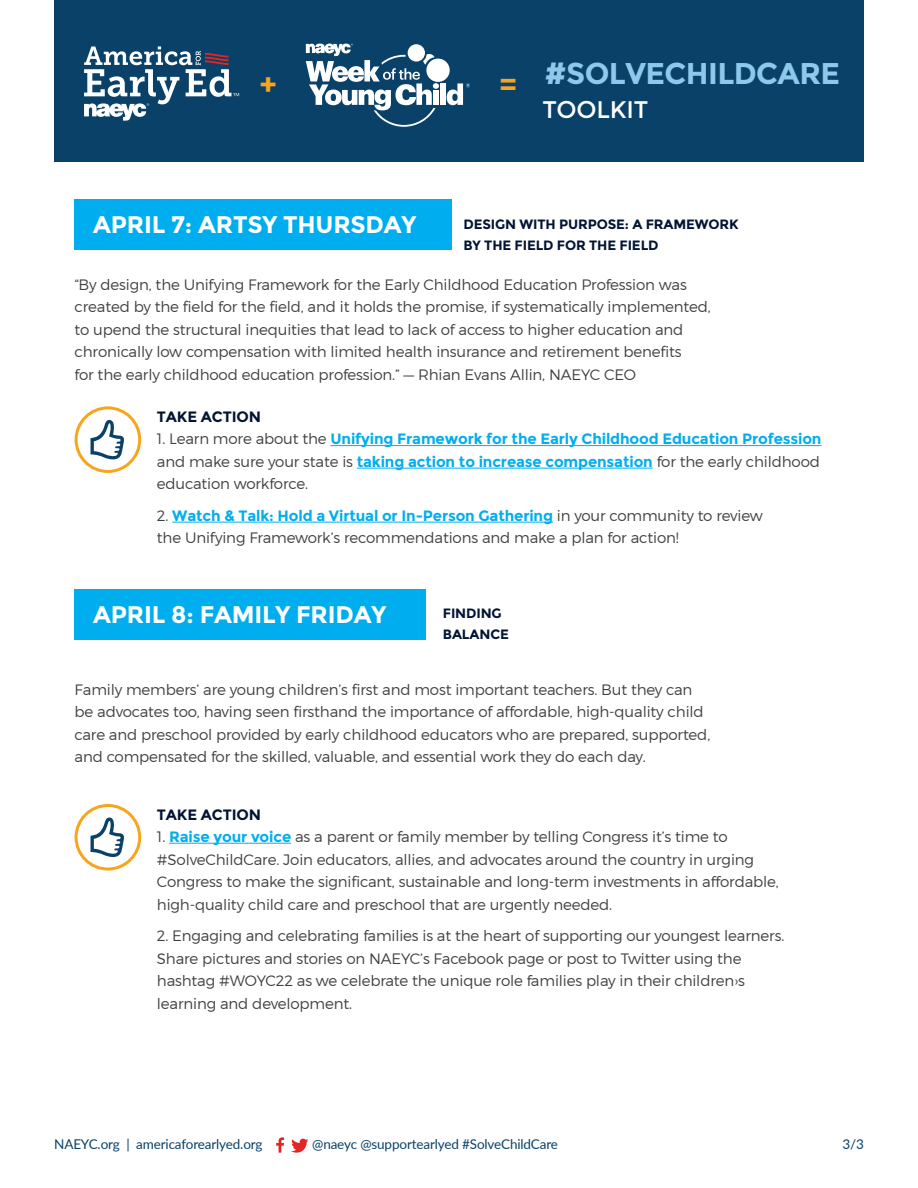
<style>
.page{position:relative;width:918px;height:1188px;background:#fff}
.page>*{position:absolute;margin:0;border:0;box-sizing:border-box;transform-origin:0 0}
.t1{font:700 30px "Montserrat";letter-spacing:-.02em;color:#8ec8ea}
.t2{font:700 30px "Montserrat";color:#f9a51b}
.t3{font:700 24px "Montserrat";letter-spacing:-.01em;color:#fff}
.t4{font:24px "Montserrat";letter-spacing:-.01em;color:#fff}
.t5{font:300 15px/22.5px "Montserrat";letter-spacing:-.01em;color:#413f41}
.t6{font:700 15px/22.5px "Montserrat";letter-spacing:-.01em;color:#00aeef;text-align:justify}
.t7{font:700 15px "Montserrat";letter-spacing:-.01em;color:#001433}
.t8{font:13.5px "Lato";letter-spacing:-.01em;color:#094168}
.t9{font:700 13.5px/21px "Montserrat";letter-spacing:-.01em;color:#001433}
.s1{font-weight:300;color:#413f41}
.s2{font-weight:700;color:#00aeef}
</style>
<div class="page">
<div style="left:54px;top:0;width:810px;height:162px;background:#094169"></div>
<svg style="left:84px;top:46px;width:155px;height:75px"></svg>
<svg style="left:276px;top:1137px;width:8px;height:16px"></svg>
<svg style="left:291px;top:1139px;width:17px;height:14px"></svg>
<div style="left:426px;top:59px;width:24px;height:23px;background:#fff;border-radius:50%"></div>
<svg style="left:306px;top:43px;width:133px;height:84px"></svg>
<div style="left:433px;top:90px;width:6px;height:15px;background:#fff"></div>
<div style="left:440px;top:83px;width:6px;height:22px;background:#fff"></div>
<svg style="left:447px;top:83px;width:23px;height:22px"></svg>
<div style="left:75px;top:199px;width:377px;height:51px;background:#00aeef"></div>
<hr style="left:331px;top:445px;width:491px;height:1px;background:#00aeef">
<hr style="left:357px;top:468px;width:296px;height:1px;background:#00aeef">
<hr style="left:172px;top:522px;width:381px;height:1px;background:#00aeef">
<svg style="left:91px;top:420px;width:33px;height:39px"></svg>
<div style="left:75px;top:406px;width:66px;height:67px;border:3px solid #f9a51b;border-radius:50%"></div>
<div style="left:75px;top:589px;width:351px;height:51px;background:#00aeef"></div>
<hr style="left:169px;top:843px;width:122px;height:1px;background:#00aeef">
<svg style="left:91px;top:818px;width:33px;height:39px"></svg>
<div style="left:75px;top:804px;width:66px;height:67px;border:3px solid #f9a51b;border-radius:50%"></div>
<h1 class="t2" style="left:259px;top:67px;width:19px">+</h1>
<p class="t3" style="left:93px;top:211px;width:325px">APRIL 7: ARTSY THURSDAY</p>
<h1 class="t2" style="left:500px;top:67px;width:19px">=</h1>
<h1 class="t1" style="left:544px;top:55px;width:297px">#SOLVECHILDCARE</h1>
<h2 class="t4" style="left:542px;top:96px;width:107px">TOOLKIT</h2>
<p class="t9" style="left:464px;top:213px;width:277px">DESIGN WITH PURPOSE: A FRAMEWORK<br>BY THE FIELD FOR THE FIELD</p>
<p class="t5" style="left:75px;top:273px;width:638px">“By design, the Unifying Framework for the Early Childhood Education Profession was created by the field for the field, and it holds the promise, if systematically implemented, to upend the structural inequities that lead to lack of access to higher education and chronically low compensation with limited health insurance and retirement benefits<br>for the early childhood education profession.” — Rhian Evans Allin, NAEYC CEO</p>
<p class="t7" style="left:157px;top:408px;width:106px">TAKE ACTION</p>
<p class="t6" style="left:157px;top:428px;width:666px"><span class="s1">1. Learn more about the</span> Unifying Framework for the Early Childhood Education Profession <span class="s1">and make sure your state is</span> taking action to increase compensation <span class="s1">for the early childhood education workforce.</span></p>
<p class="t5" style="left:157px;top:504px;width:607px">2. <span class="s2">Watch &amp; Talk: Hold a Virtual or In-Person Gathering</span> in your community to review the Unifying Framework’s recommendations and make a plan for action!</p>
<p class="t3" style="left:93px;top:601px;width:294px">APRIL 8: FAMILY FRIDAY</p>
<p class="t9" style="left:443px;top:603px;width:68px">FINDING<br>BALANCE</p>
<p class="t5" style="left:75px;top:678px;width:637px">Family members’ are young children’s first and most important teachers. But they can be advocates too, having seen firsthand the importance of affordable, high-quality child care and preschool provided by early childhood educators who are prepared, supported, and compensated for the skilled, valuable, and essential work they do each day.</p>
<p class="t7" style="left:157px;top:805px;width:106px">TAKE ACTION</p>
<p class="t5" style="left:157px;top:825px;width:623px">1. <span class="s2">Raise your voice</span> as a parent or family member by telling Congress it’s time to #SolveChildCare. Join educators, allies, and advocates around the country in urging Congress to make the significant, sustainable and long-term investments in affordable, high-quality child care and preschool that are urgently needed.</p>
<p class="t5" style="left:157px;top:924px;width:629px">2. Engaging and celebrating families is at the heart of supporting our youngest learners.<br>Share pictures and stories on NAEYC’s Facebook page or post to Twitter using the hashtag #WOYC22 as we celebrate the unique role families play in their children›s learning and development.</p>
<p class="t8" style="left:54px;top:1134px;width:210px">NAEYC.org | americaforearlyed.org</p>
<p class="t8" style="left:312px;top:1134px;width:247px">@naeyc @supportearlyed #SolveChildCare</p>
<p class="t8" style="left:843px;top:1134px;width:23px">3/3</p>
</div>
